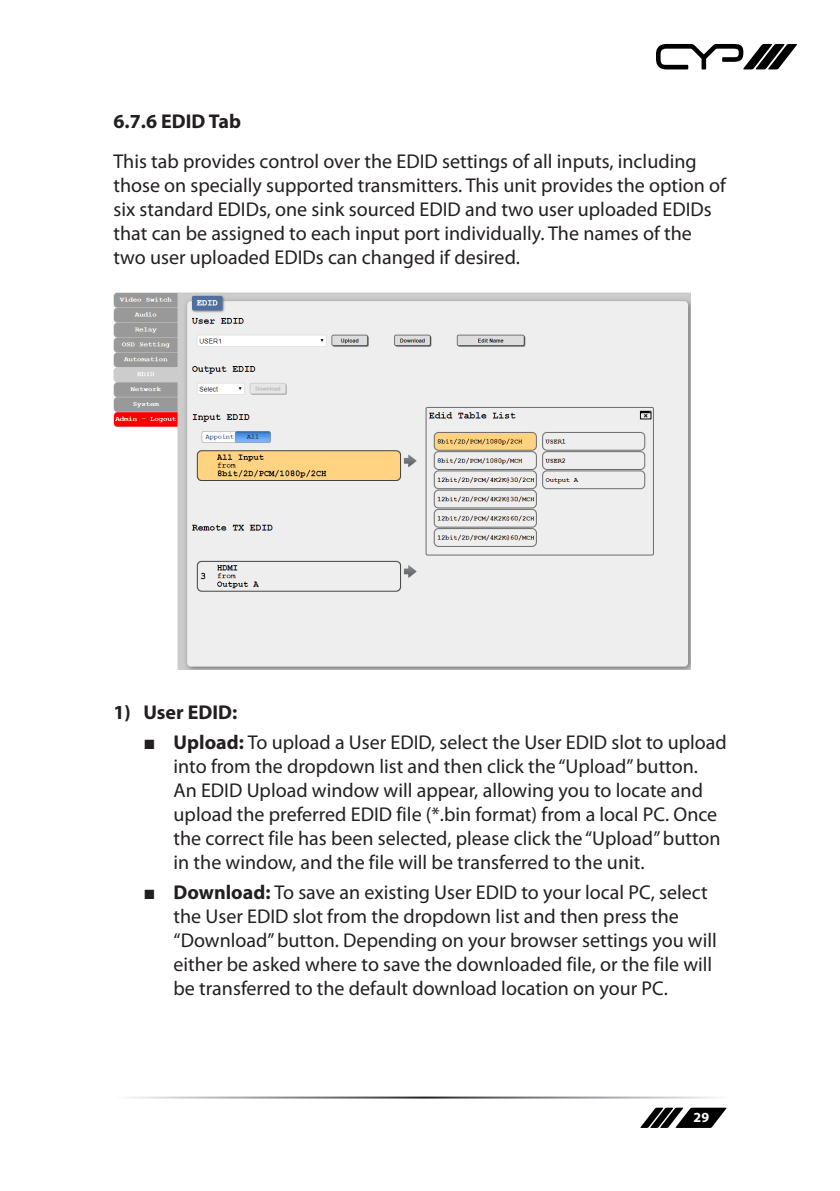
<style>
.page{position:relative;width:840px;height:1191px;background:#fff}
.page>*{position:absolute;margin:0;border:0;box-sizing:border-box;transform-origin:0 0}
.Callout_List_-_Bold{font:20px/24px "Myriad Pro";color:#231f20}
.Paragraph{font:20px/24px "Myriad Pro";color:#231f20}
.Sub_Sub_Header{font:700 20px "Myriad Pro";color:#231f20}
.Callout_List_-_Bold-2{font:700 20px "Myriad Pro";color:#231f20}
.t1{font:700 14px "Myriad Pro";color:#fff}
.s1{font-family:"Century Gothic";font-weight:700}
.s2{font-weight:700}
</style>
<div class="page">
<svg style="left:640px;top:1107px;width:86px;height:21px"></svg>
<svg style="left:656px;top:44px;width:140px;height:25px"></svg>
<img style="left:113px;top:292px;width:576px;height:378px">
<p class="Sub_Sub_Header" style="left:113px;top:109px;width:129px">6.7.6 EDID Tab</p>
<p class="Paragraph" style="left:113px;top:149px;width:613px">This tab provides control over the EDID settings of all inputs, including those on specially supported transmitters. This unit provides the option of six standard EDIDs, one sink sourced EDID and two user uploaded EDIDs that can be assigned to each input port individually. The names of the two user uploaded EDIDs can changed if desired.</p>
<p class="Callout_List_-_Bold-2" style="left:113px;top:699px;width:125px">1) User EDID:</p>
<p class="Callout_List_-_Bold" style="left:173px;top:729px;width:554px;text-indent:-30px"><span class="s1">■</span> <span class="s2">Upload:</span> To upload a User EDID, select the User EDID slot to upload into from the dropdown list and then click the “Upload” button.<br>An EDID Upload window will appear, allowing you to locate and upload the preferred EDID file (*.bin format) from a local PC. Once the correct file has been selected, please click the “Upload” button in the window, and the file will be transferred to the unit.</p>
<p class="Callout_List_-_Bold" style="left:173px;top:879px;width:544px;text-indent:-30px"><span class="s1">■</span> <span class="s2">Download:</span> To save an existing User EDID to your local PC, select the User EDID slot from the dropdown list and then press the “Download” button. Depending on your browser settings you will either be asked where to save the downloaded file, or the file will be transferred to the default download location on your PC.</p>
<p class="t1" style="left:693px;top:1108px;width:17px">29</p>
</div>
